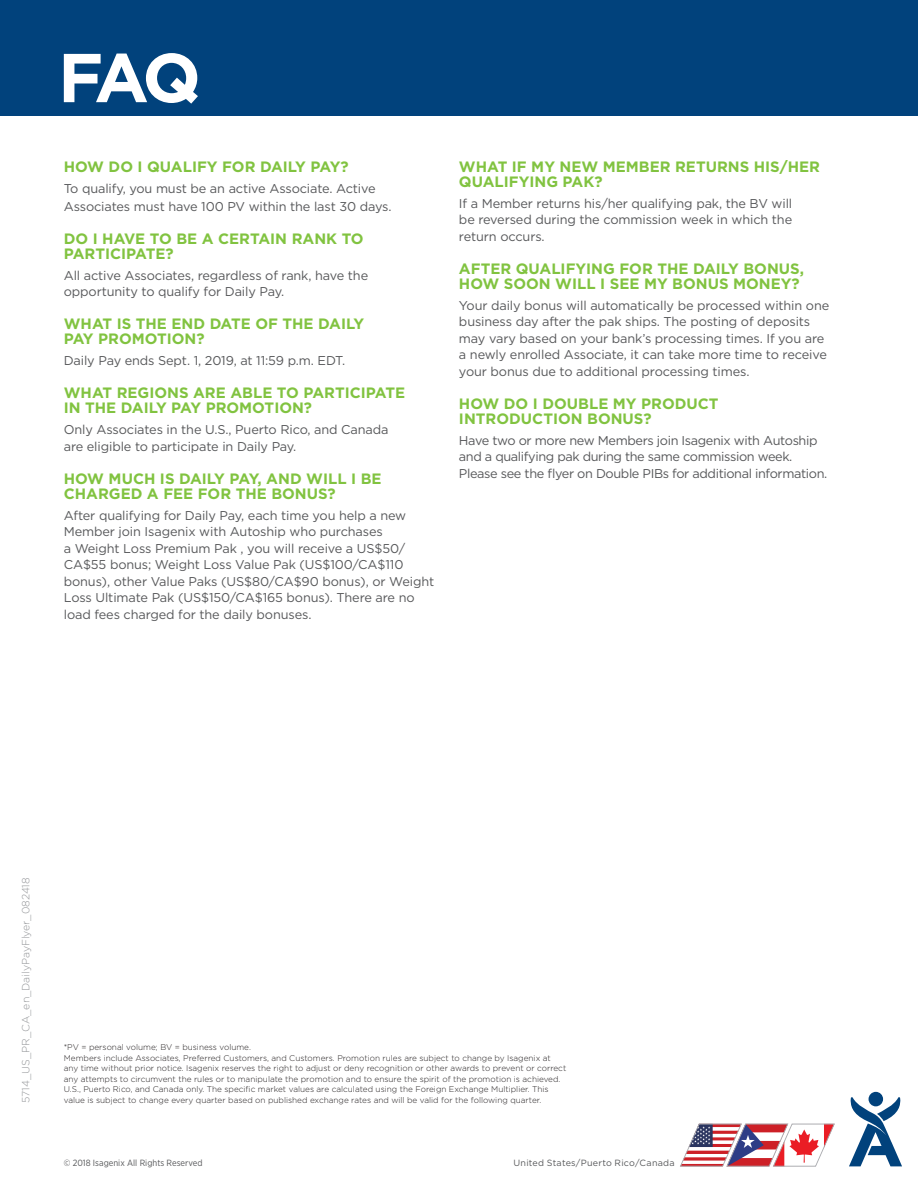
<style>
.page{position:relative;width:918px;height:1188px;background:#fff}
.page>*{position:absolute;margin:0;border:0;box-sizing:border-box;transform-origin:0 0}
.t1{font:700 69px "Gotham";color:#fff}
.Green_Subhead{font:700 15px/15px "Gotham";color:#81c340}
.Body_Copy{font:12.75px/16.5px "Gotham";letter-spacing:-.01em;color:#57585a}
.Body_Copy-2{font:12.75px/16.5px "Gotham";letter-spacing:-.03em;color:#57585a}
.Job_Number{font:300 10.5px "Gotham";color:#939598}
.Job_Number-2{font:9px "Gotham Narrow";color:#57585a}
.t2{font:9px "Gotham";letter-spacing:.025em;color:#57585a}
.t3{font:300 8.25px/10.5px "Gotham";color:#231f20}
</style>
<div class="page">
<div style="left:0;top:0;width:918px;height:116px;background:#01427c"></div>
<svg style="left:680px;top:1124px;width:155px;height:43px"></svg>
<svg style="left:849px;top:1092px;width:53px;height:74px"></svg>
<p class="t1" style="left:58px;top:32px;width:144px">FAQ</p>
<p class="Green_Subhead" style="left:64px;top:159px;width:286px">HOW DO I QUALIFY FOR DAILY PAY?</p>
<p class="Body_Copy" style="left:64px;top:179px;width:329px;line-height:18px">To qualify, you must be an active Associate. Active<br>Associates must have 100 PV within the last 30 days.</p>
<p class="Green_Subhead" style="left:64px;top:231px;width:301px">DO I HAVE TO BE A CERTAIN RANK TO<br>PARTICIPATE?</p>
<p class="Body_Copy" style="left:64px;top:267px;width:306px">All active Associates, regardless of rank, have the opportunity to qualify for Daily Pay.</p>
<p class="Green_Subhead" style="left:64px;top:316px;width:302px">WHAT IS THE END DATE OF THE DAILY<br>PAY PROMOTION?</p>
<p class="Body_Copy" style="left:64px;top:352px;width:283px">Daily Pay ends Sept. 1, 2019, at 11:59 p.m. EDT.</p>
<p class="Green_Subhead" style="left:64px;top:385px;width:343px">WHAT REGIONS ARE ABLE TO PARTICIPATE<br>IN THE DAILY PAY PROMOTION?</p>
<p class="Body_Copy" style="left:64px;top:421px;width:326px">Only Associates in the U.S., Puerto Rico, and Canada are eligible to participate in Daily Pay.</p>
<p class="Green_Subhead" style="left:64px;top:471px;width:319px">HOW MUCH IS DAILY PAY, AND WILL I BE<br>CHARGED A FEE FOR THE BONUS?</p>
<p class="Body_Copy" style="left:64px;top:507px;width:372px">After qualifying for Daily Pay, each time you help a new Member join Isagenix with Autoship who purchases<br>a Weight Loss Premium Pak , you will receive a US$50/ CA$55 bonus; Weight Loss Value Pak (US$100/CA$110 bonus), other Value Paks (US$80/CA$90 bonus), or Weight Loss Ultimate Pak (US$150/CA$165 bonus). There are no load fees charged for the daily bonuses.</p>
<p class="Green_Subhead" style="left:459px;top:159px;width:363px">WHAT IF MY NEW MEMBER RETURNS HIS/HER<br>QUALIFYING PAK?</p>
<p class="Body_Copy" style="left:459px;top:195px;width:335px;text-align:justify">If a Member returns his/her qualifying pak, the BV will be reversed during the commission week in which the return occurs.</p>
<p class="Green_Subhead" style="left:459px;top:261px;width:347px">AFTER QUALIFYING FOR THE DAILY BONUS,<br>HOW SOON WILL I SEE MY BONUS MONEY?</p>
<p class="Body_Copy" style="left:459px;top:297px;width:372px">Your daily bonus will automatically be processed within one business day after the pak ships. The posting of deposits may vary based on your bank’s processing times. If you are a newly enrolled Associate, it can take more time to receive your bonus due to additional processing times.</p>
<p class="Green_Subhead" style="left:459px;top:396px;width:261px">HOW DO I DOUBLE MY PRODUCT<br>INTRODUCTION BONUS?</p>
<p class="Body_Copy-2" style="left:459px;top:432px;width:370px">Have two or more new Members join Isagenix with Autoship and a qualifying pak during the same commission week.<br>Please see the flyer on Double PIBs for additional information.</p>
<p class="Job_Number" style="left:19px;top:1103px;width:227px;rotate:-90deg">5714_US_PR_CA_en_DailyPayFlyer_082418</p>
<p class="t3" style="left:64px;top:1042px;width:189px">*PV = personal volume; BV = business volume.</p>
<p class="t3" style="left:64px;top:1053px;width:504px">Members include Associates, Preferred Customers, and Customers. Promotion rules are subject to change by Isagenix at any time without prior notice. Isagenix reserves the right to adjust or deny recognition or other awards to prevent or correct any attempts to circumvent the rules or to manipulate the promotion and to ensure the spirit of the promotion is achieved.<br>U.S., Puerto Rico, and Canada only. The specific market values are calculated using the Foreign Exchange Multiplier. This value is subject to change every quarter based on published exchange rates and will be valid for the following quarter.</p>
<p class="Job_Number-2" style="left:64px;top:1158px;width:140px">© 2018 Isagenix All Rights Reserved</p>
<p class="t2" style="left:514px;top:1157px;width:163px">United States/Puerto Rico/Canada</p>
</div>
